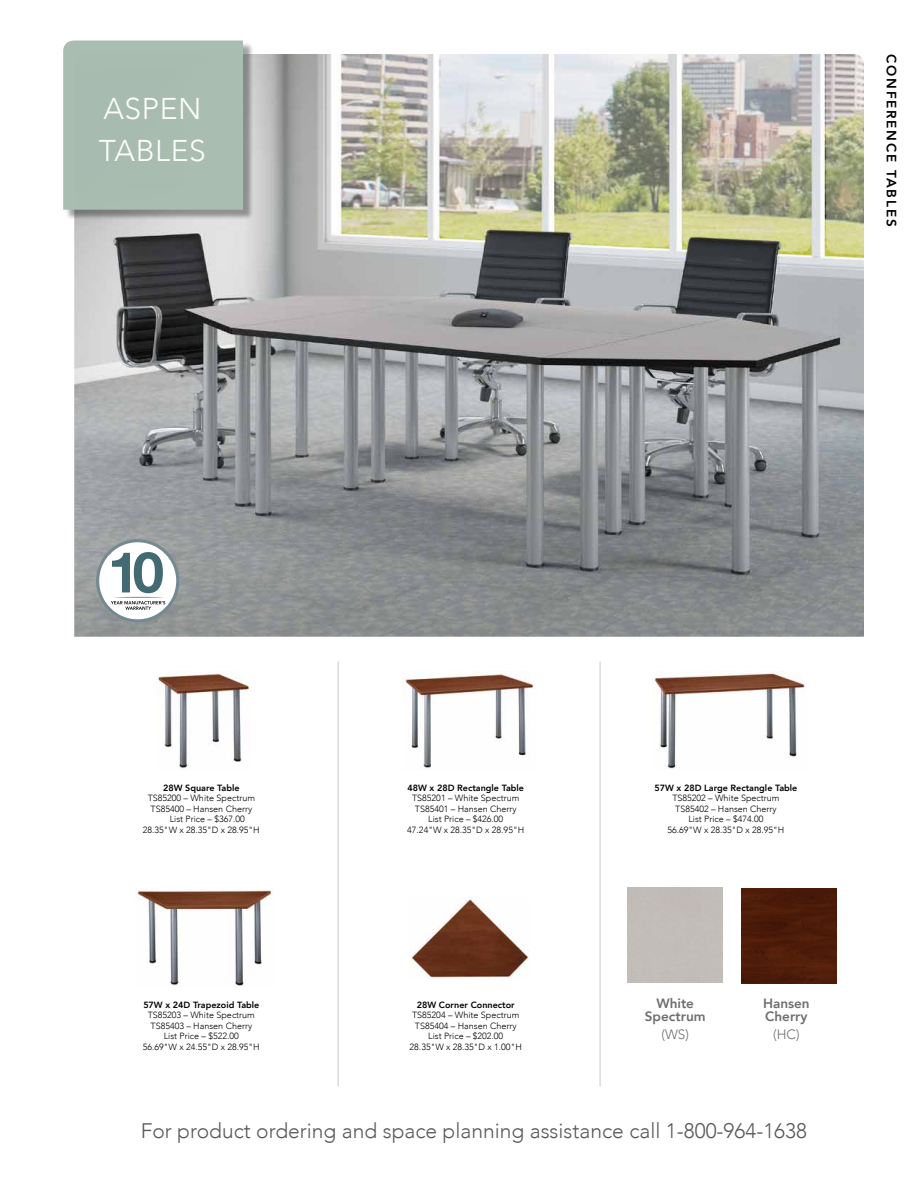
<style>
.page{position:relative;width:918px;height:1188px;background:#fff}
.page>*{position:absolute;margin:0;border:0;box-sizing:border-box;transform-origin:0 0}
.t1{font:300 30px/42px "Avenir";letter-spacing:.02em;color:#fff}
.t2{font:300 21px "Avenir";color:#58595b}
.t3{font:800 13.5px/13.5px "Avenir";color:#6d6e71;text-align:center}
.t4{font:800 13.5px "Avenir";letter-spacing:.13em;color:#000}
.t5{font:300 13.5px "Avenir";color:#6d6e71}
.t6{font:300 9px/10.5px "Avenir";color:#000;text-align:center}
.t7{font:800 9px "Avenir";color:#000}
</style>
<div class="page">
<img style="left:74px;top:54px;width:790px;height:583px">
<hr style="left:338px;top:662px;width:1px;height:424px;background:#c7c8ca">
<hr style="left:600px;top:662px;width:1px;height:424px;background:#c7c8ca">
<div style="left:742px;top:888px;width:95px;height:96px;background:#4d1b09"></div>
<div style="left:65px;top:42px;width:189px;height:179px;background:#000;opacity:.37"></div>
<div style="left:63px;top:40px;width:180px;height:170px;background:#a8bcb0"></div>
<img style="left:157px;top:672px;width:92px;height:98px">
<img style="left:405px;top:674px;width:129px;height:94px">
<img style="left:652px;top:673px;width:153px;height:96px">
<img style="left:136px;top:888px;width:138px;height:98px">
<img style="left:409px;top:897px;width:120px;height:81px">
<svg style="left:98px;top:541px;width:80px;height:80px"></svg>
<div style="left:96px;top:539px;width:83px;height:83px;border:3px solid #748991;border-radius:50%"></div>
<svg style="left:111px;top:552px;width:54px;height:58px"></svg>
<h1 class="t1" style="left:99px;top:88px;width:109px">ASPEN<br>TABLES</h1>
<h3 class="t4" style="left:902px;top:54px;width:174px;rotate:90deg">CONFERENCE TABLES</h3>
<p class="t7" style="left:163px;top:781px;width:78px">28W Square Table</p>
<p class="t6" style="left:148px;top:793px;width:109px">TS85200 – White Spectrum</p>
<p class="t6" style="left:151px;top:804px;width:103px">TS85400 – Hansen Cherry</p>
<p class="t6" style="left:170px;top:814px;width:77px">List Price – $367.00</p>
<p class="t6" style="left:143px;top:825px;width:118px">28.35"W x 28.35"D x 28.95"H</p>
<p class="t7" style="left:143px;top:997px;width:118px">57W x 24D Trapezoid Table</p>
<p class="t6" style="left:143px;top:1010px;width:118px">TS85203 – White Spectrum<br>TS85403 – Hansen Cherry<br>List Price – $522.00<br>56.69"W x 24.55"D x 28.95"H</p>
<p class="t7" style="left:407px;top:781px;width:118px">48W x 28D Rectangle Table</p>
<p class="t6" style="left:407px;top:793px;width:118px">TS85201 – White Spectrum<br>TS85401 – Hansen Cherry<br>List Price – $426.00<br>47.24"W x 28.35"D x 28.95"H</p>
<p class="t7" style="left:417px;top:997px;width:99px">28W Corner Connector</p>
<p class="t6" style="left:410px;top:1010px;width:114px">TS85204 – White Spectrum<br>TS85404 – Hansen Cherry<br>List Price – $202.00<br>28.35"W x 28.35"D x 1.00"H</p>
<p class="t7" style="left:655px;top:781px;width:144px">57W x 28D Large Rectangle Table</p>
<p class="t6" style="left:668px;top:793px;width:118px">TS85202 – White Spectrum<br>TS85402 – Hansen Cherry<br>List Price – $474.00<br>56.69"W x 28.35"D x 28.95"H</p>
<h3 class="t3" style="left:645px;top:996px;width:62px">White<br>Spectrum</h3>
<h3 class="t5" style="left:662px;top:1027px;width:29px">(WS)</h3>
<h3 class="t3" style="left:763px;top:996px;width:48px;text-align:left">Hansen<br>Cherry</h3>
<h3 class="t5" style="left:773px;top:1027px;width:28px">(HC)</h3>
<h2 class="t2" style="left:141px;top:1119px;width:668px">For product ordering and space planning assistance call 1-800-964-1638</h2>
</div>
